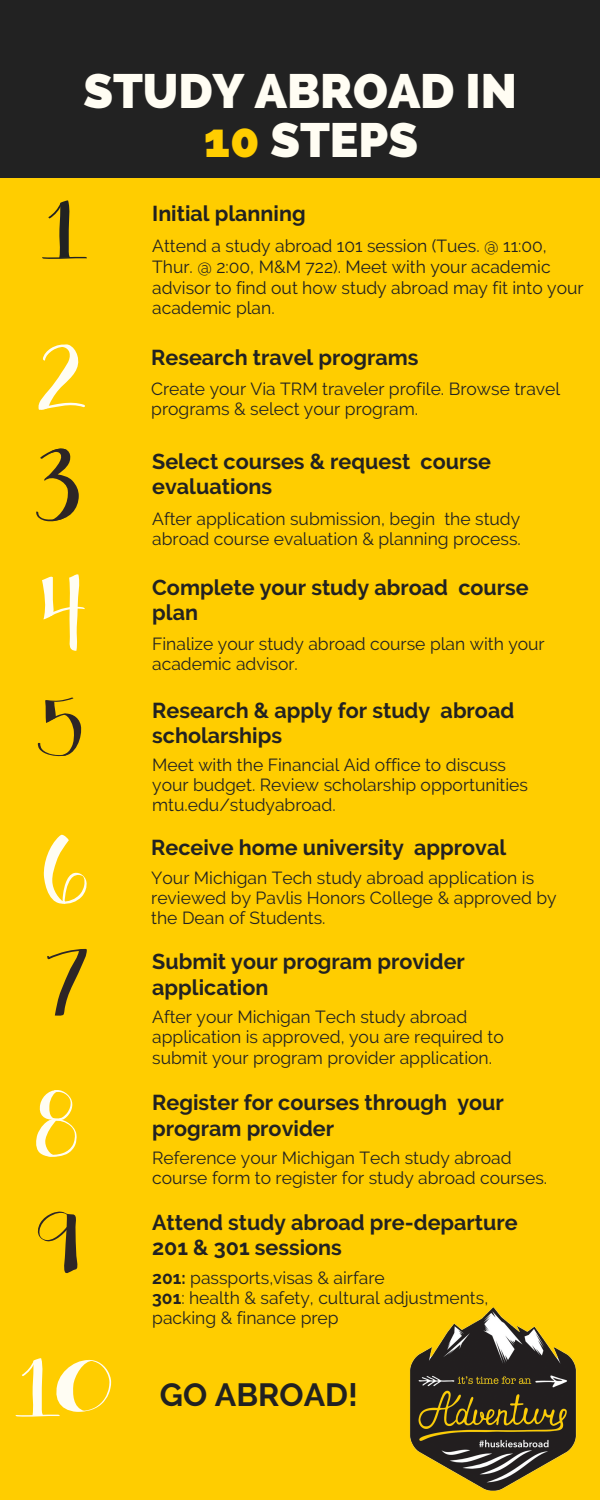
<style>
.page{position:relative;width:600px;height:1500px;background:#ffcd00}
.page>*{position:absolute;margin:0;border:0;box-sizing:border-box;transform-origin:0 0}
.t1{font:800 48px "Raleway";color:#fffdf3}
.t2{font:700 32px "Raleway";color:#212121}
.t3{font:700 21.5px/25.5px "Raleway";color:#222}
.t4{font:700 21.5px "Raleway";color:#212121}
.t5{font:17.5px/20.2px "Raleway";color:#222}
.t6{font:17.5px/20.9px "Raleway";color:#212121}
.s1{color:#ffcd00}
.s2{font-weight:700}
</style>
<div class="page">
<div style="left:0;top:0;width:600px;height:178px;background:#222"></div>
<svg style="left:42px;top:200px;width:45px;height:59px"></svg>
<svg style="left:38px;top:345px;width:47px;height:65px"></svg>
<svg style="left:36px;top:449px;width:43px;height:72px"></svg>
<svg style="left:42px;top:574px;width:43px;height:77px"></svg>
<svg style="left:38px;top:698px;width:43px;height:58px"></svg>
<svg style="left:44px;top:835px;width:43px;height:69px"></svg>
<svg style="left:47px;top:949px;width:40px;height:67px"></svg>
<svg style="left:36px;top:1090px;width:41px;height:67px"></svg>
<svg style="left:38px;top:1212px;width:40px;height:61px"></svg>
<img style="left:410px;top:1307px;width:167px;height:184px">
<svg style="left:16px;top:1358px;width:95px;height:59px"></svg>
<h1 class="t1" style="left:83px;top:63px;width:435px">STUDY ABROAD IN</h1>
<p class="t1" style="left:204px;top:112px;width:216px"><span class="s1">10</span> STEPS</p>
<h2 class="t4" style="left:152px;top:200px;width:155px">Initial planning</h2>
<p class="t6" style="left:152px;top:235px;width:433px">Attend a study abroad 101 session (Tues. @ 11:00, Thur. @ 2:00, M&amp;M 722). Meet with your academic advisor to find out how study abroad may fit into your academic plan.</p>
<h2 class="t3" style="left:151px;top:344px;width:269px">Research travel programs</h2>
<p class="t5" style="left:151px;top:379px;width:411px">Create your Via TRM traveler profile. Browse travel programs &amp; select your program.</p>
<h2 class="t3" style="left:152px;top:448px;width:340px">Select courses &amp; request course evaluations</h2>
<p class="t5" style="left:152px;top:509px;width:370px">After application submission, begin the study abroad course evaluation &amp; planning process.</p>
<h2 class="t3" style="left:152px;top:574px;width:378px">Complete your study abroad course plan</h2>
<p class="t5" style="left:152px;top:633px;width:394px">Finalize your study abroad course plan with your academic advisor.</p>
<h2 class="t3" style="left:152px;top:697px;width:364px">Research &amp; apply for study abroad scholarships</h2>
<p class="t5" style="left:152px;top:754px;width:377px">Meet with the Financial Aid office to discuss your budget. Review scholarship opportunities mtu.edu/studyabroad.</p>
<h2 class="t3" style="left:151px;top:835px;width:357px">Receive home university approval</h2>
<p class="t5" style="left:151px;top:868px;width:407px">Your Michigan Tech study abroad application is reviewed by Pavlis Honors College &amp; approved by the Dean of Students.</p>
<h2 class="t3" style="left:152px;top:949px;width:314px">Submit your program provider application</h2>
<p class="t5" style="left:152px;top:1007px;width:353px">After your Michigan Tech study abroad application is approved, you are required to submit your program provider application.</p>
<h2 class="t3" style="left:152px;top:1090px;width:353px">Register for courses through your program provider</h2>
<p class="t5" style="left:152px;top:1148px;width:397px">Reference your Michigan Tech study abroad course form to register for study abroad courses.</p>
<h2 class="t3" style="left:152px;top:1209px;width:367px">Attend study abroad pre-departure<br>201 &amp; 301 sessions</h2>
<p class="t5" style="left:152px;top:1267px;width:234px"><span class="s2">201:</span> passports,visas &amp; airfare</p>
<p class="t5" style="left:152px;top:1308px;width:188px">packing &amp; finance prep</p>
<p class="t5" style="left:152px;top:1288px;width:338px"><span class="s2">301</span>: health &amp; safety, cultural adjustments,</p>
<h2 class="t2" style="left:160px;top:1376px;width:200px">GO ABROAD!</h2>
</div>
